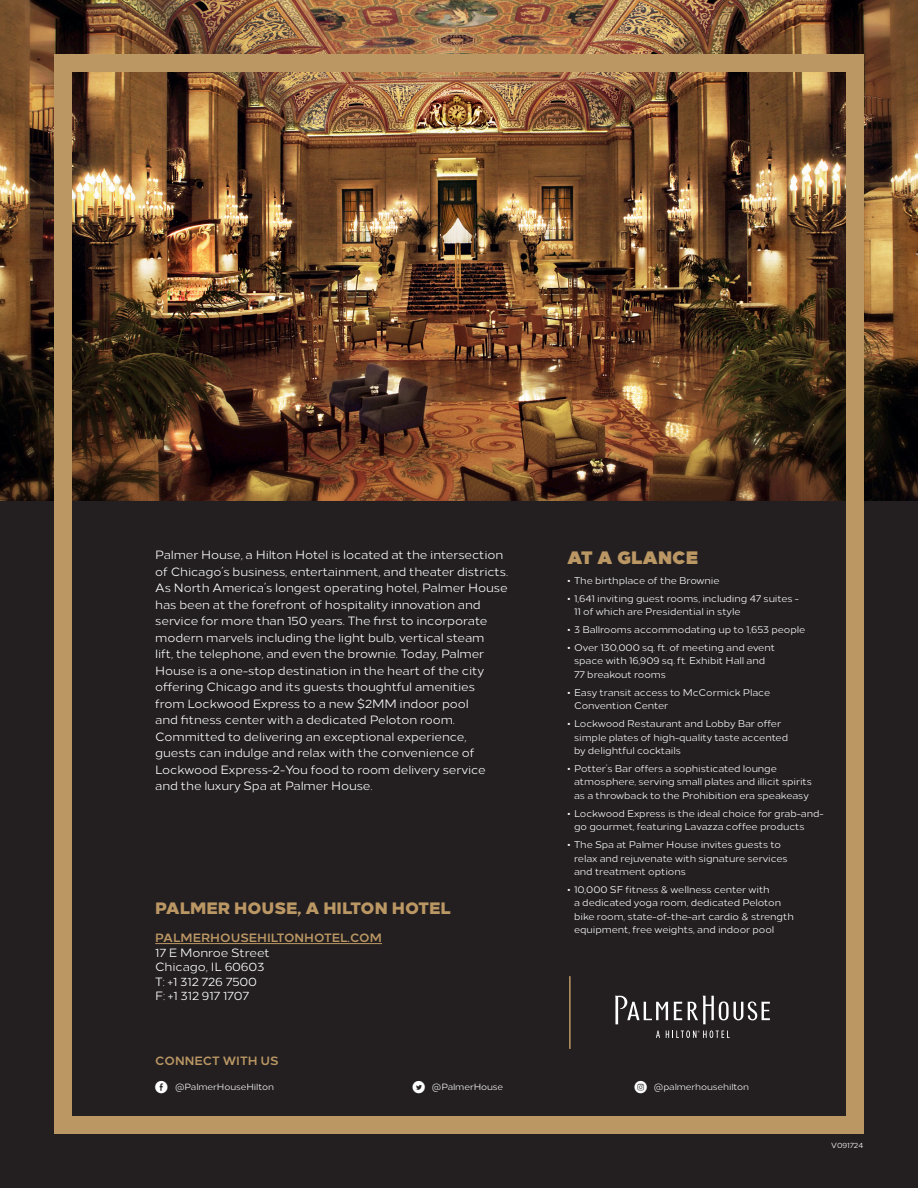
<style>
.page{position:relative;width:918px;height:1188px;background:#231f20}
.page>*{position:absolute;margin:0;border:0;box-sizing:border-box;transform-origin:0 0}
.t1{font:900 18px "Loew";color:#bb9764}
.Logo{font:800 16.5px "Loew";color:#bb9764}
.Social_Icons{font:12.15px "Social Media Circled";color:#fff}
.Description{font:12px/16.5px "Loew";letter-spacing:-.01em;color:#fff}
.Address{font:12px "Loew";letter-spacing:-.01em;color:#fff}
.Connect{font:700 12px "Loew";color:#bb9764}
.t2{font:9.75px/13.5px "Loew";letter-spacing:-.01em;color:#fff}
.Social_Media{font:9px "Loew";letter-spacing:-.01em;color:#fff}
.t3{font:7.5px "Loew";letter-spacing:-.01em;color:#fff}
</style>
<div class="page">
<svg style="left:656px;top:1031px;width:4px;height:7px"></svg>
<svg style="left:666px;top:1030px;width:64px;height:8px"></svg>
<svg style="left:674px;top:996px;width:96px;height:28px"></svg>
<svg style="left:615px;top:996px;width:53px;height:28px"></svg>
<img style="left:0;top:0;width:918px;height:500px">
<hr style="left:155px;top:943px;width:227px;height:1px;background:#bb9764">
<hr style="left:569px;top:976px;width:2px;height:73px;background:#bb9764">
<div style="left:54px;top:54px;width:810px;height:1080px;border:18px solid #bb9764"></div>
<p class="Description" style="left:155px;top:546px;width:354px">Palmer House, a Hilton Hotel is located at the intersection of Chicago’s business, entertainment, and theater districts.<br>As North America’s longest operating hotel, Palmer House has been at the forefront of hospitality innovation and service for more than 150 years. The first to incorporate modern marvels including the light bulb, vertical steam<br>lift, the telephone, and even the brownie. Today, Palmer House is a one-stop destination in the heart of the city offering Chicago and its guests thoughtful amenities<br>from Lockwood Express to a new $2MM indoor pool<br>and fitness center with a dedicated Peloton room.<br>Committed to delivering an exceptional experience, guests can indulge and relax with the convenience of Lockwood Express-2-You food to room delivery service and the luxury Spa at Palmer House.</p>
<h1 class="t1" style="left:567px;top:542px;width:132px">AT A GLANCE</h1>
<p class="t2" style="left:567px;top:573px;width:154px">• The birthplace of the Brownie</p>
<p class="t2" style="left:574px;top:591px;width:226px;text-indent:-7px">• 1,641 inviting guest rooms, including 47 suites -<br>11 of which are Presidential in style</p>
<p class="t2" style="left:567px;top:622px;width:240px">• 3 Ballrooms accommodating up to 1,653 people</p>
<p class="t2" style="left:574px;top:640px;width:202px;text-indent:-7px">• Over 130,000 sq. ft. of meeting and event space with 16,909 sq. ft. Exhibit Hall and<br>77 breakout rooms</p>
<p class="t2" style="left:574px;top:685px;width:198px;text-indent:-7px">• Easy transit access to McCormick Place<br>Convention Center</p>
<p class="t2" style="left:574px;top:716px;width:215px;text-indent:-7px">• Lockwood Restaurant and Lobby Bar offer simple plates of high-quality taste accented by delightful cocktails</p>
<p class="t2" style="left:574px;top:761px;width:239px;text-indent:-7px">• Potter’s Bar offers a sophisticated lounge atmosphere, serving small plates and illicit spirits as a throwback to the Prohibition era speakeasy</p>
<p class="t2" style="left:574px;top:806px;width:251px;text-indent:-7px">• Lockwood Express is the ideal choice for grab-and&shy;go gourmet, featuring Lavazza coffee products</p>
<p class="t2" style="left:574px;top:837px;width:215px;text-indent:-7px">• The Spa at Palmer House invites guests to relax and rejuvenate with signature services and treatment options</p>
<p class="t2" style="left:574px;top:882px;width:221px;text-indent:-7px">• 10,000 SF fitness &amp; wellness center with<br>a dedicated yoga room, dedicated Peloton bike room, state-of-the-art cardio &amp; strength equipment, free weights, and indoor pool</p>
<p class="Logo" style="left:155px;top:894px;width:297px">PALMER HOUSE, A HILTON HOTEL</p>
<p class="Connect" style="left:155px;top:928px;width:228px">PALMERHOUSEHILTONHOTEL.COM</p>
<p class="Address" style="left:155px;top:943px;width:116px">17 E Monroe Street</p>
<p class="Address" style="left:155px;top:958px;width:111px">Chicago, IL 60603</p>
<p class="Address" style="left:155px;top:972px;width:103px">T: +1 312 726 7500</p>
<p class="Address" style="left:155px;top:986px;width:96px">F: +1 312 917 1707</p>
<p class="Connect" style="left:155px;top:1051px;width:125px">CONNECT WITH US</p>
<p class="Social_Icons" style="left:155px;top:1081px;width:14px">E</p>
<p class="Social_Media" style="left:175px;top:1080px;width:100px">@PalmerHouseHilton</p>
<p class="Social_Icons" style="left:412px;top:1081px;width:14px">D</p>
<p class="Social_Media" style="left:432px;top:1080px;width:73px">@PalmerHouse</p>
<p class="Social_Icons" style="left:634px;top:1081px;width:14px">Q</p>
<p class="Social_Media" style="left:654px;top:1080px;width:97px">@palmerhousehilton</p>
<p class="t3" style="left:831px;top:1140px;width:33px">V091724</p>
</div>
